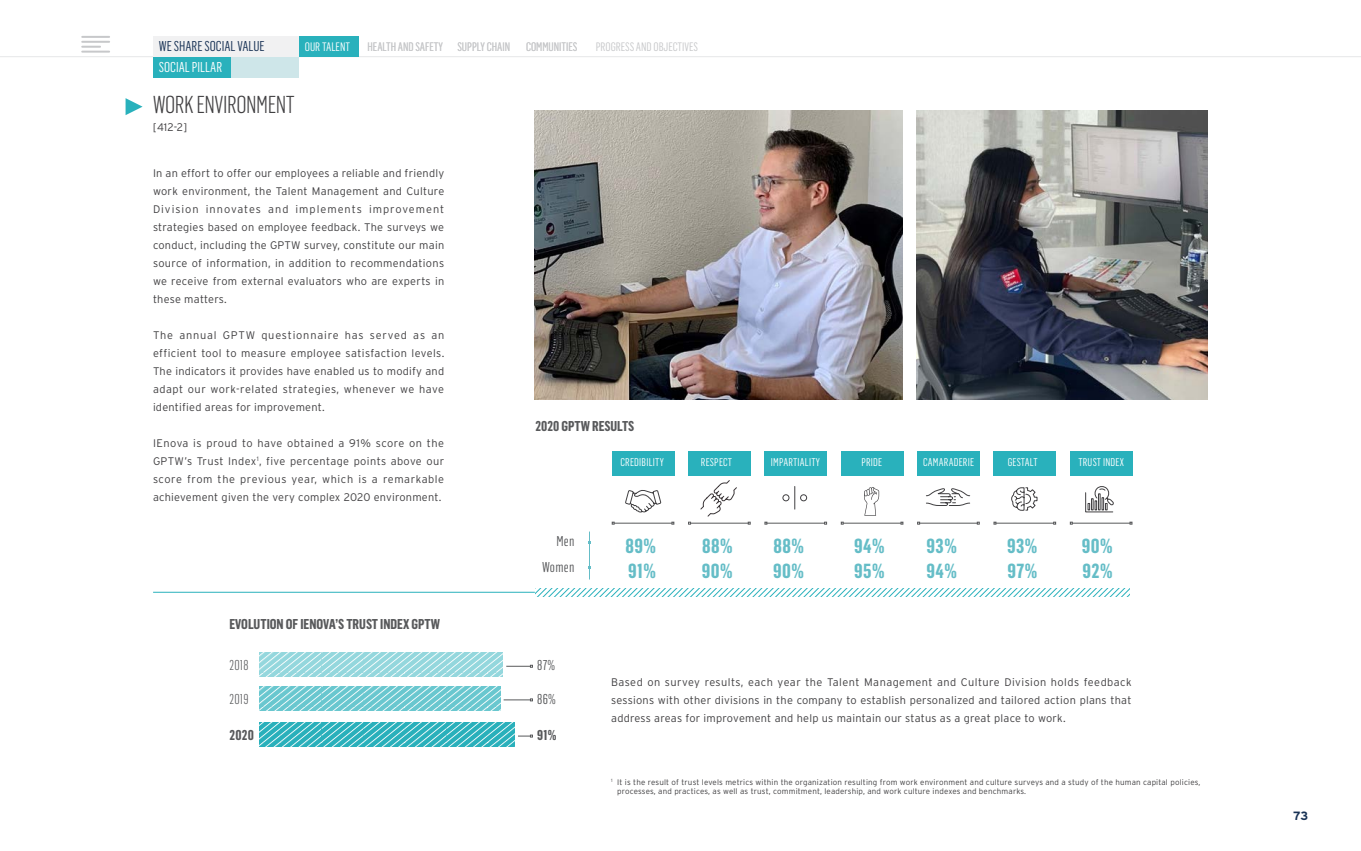
<style>
.page{position:relative;width:1361px;height:851px;background:#fff}
.page>*{position:absolute;margin:0;border:0;box-sizing:border-box;transform-origin:0 0}
.t1{font:300 24px "Flama Condensed";letter-spacing:-.02em;color:#414042}
.t2{font:700 20px "Flama Condensed";letter-spacing:.02em;color:#65bdc7}
.t3{font:700 14px "Flama Condensed";color:#58595b}
.t4{font:14px "Flama Condensed";color:#183255}
.t5{font:14px/25.8px "Flama Condensed";letter-spacing:.02em;color:#58595b;text-align:right}
.t6{font:14px "Flama Condensed";color:#fff}
.t7{font:300 14px "Flama Condensed";letter-spacing:.02em;color:#58595b}
.t8{font:12px "Flama Condensed";color:#c7c8ca}
.t9{font:12px "Flama Condensed";color:#fff}
.t10{font:12px "Myriad Pro";color:#000}
.t11{font:700 12px "Interstate";color:#183255}
.t12{font:300 11px/18px "Interstate";letter-spacing:.02em;color:#414042;text-align:justify}
.t13{font:11px "Flama Condensed";letter-spacing:.02em;color:#fff}
.t14{font:300 8px/9.6px "Interstate";letter-spacing:.02em;color:#414042}
</style>
<div class="page">
<img style="left:535px;top:110px;width:367px;height:290px">
<img style="left:916px;top:110px;width:292px;height:290px">
<svg style="left:260px;top:652px;width:243px;height:24px;fill:#94d7dd"></svg>
<svg style="left:260px;top:686px;width:240px;height:24px;fill:#69c7cf"></svg>
<svg style="left:260px;top:722px;width:254px;height:24px;fill:#29b0bb"></svg>
<svg style="left:506px;top:665px;width:27px;height:2px"></svg>
<svg style="left:503px;top:698px;width:30px;height:3px"></svg>
<svg style="left:518px;top:734px;width:15px;height:3px"></svg>
<hr style="left:614px;top:523px;width:58px;height:1px;background:#58595b">
<hr style="left:690px;top:523px;width:58px;height:1px;background:#58595b">
<hr style="left:767px;top:523px;width:57px;height:1px;background:#58595b">
<hr style="left:843px;top:523px;width:58px;height:1px;background:#58595b">
<hr style="left:919px;top:523px;width:58px;height:1px;background:#58595b">
<hr style="left:996px;top:523px;width:57px;height:1px;background:#58595b">
<hr style="left:1072px;top:523px;width:58px;height:1px;background:#58595b">
<div style="left:612px;top:451px;width:62px;height:24px;background:#29b1bc"></div>
<div style="left:688px;top:451px;width:62px;height:24px;background:#29b1bc"></div>
<div style="left:764px;top:451px;width:63px;height:24px;background:#29b1bc"></div>
<div style="left:841px;top:451px;width:62px;height:24px;background:#29b1bc"></div>
<div style="left:917px;top:451px;width:62px;height:24px;background:#29b1bc"></div>
<div style="left:993px;top:451px;width:63px;height:24px;background:#29b1bc"></div>
<div style="left:1070px;top:451px;width:62px;height:24px;background:#29b1bc"></div>
<svg style="left:625px;top:490px;width:36px;height:22px"></svg>
<hr style="left:589px;top:531px;width:1px;height:48px;background:#65bdc7">
<svg style="left:926px;top:488px;width:44px;height:18px"></svg>
<svg style="left:864px;top:487px;width:15px;height:28px"></svg>
<svg style="left:794px;top:486px;width:1px;height:23px"></svg>
<div style="left:782px;top:494px;width:7px;height:7px;border:1px solid #414042;border-radius:50%"></div>
<div style="left:800px;top:494px;width:7px;height:7px;border:1px solid #414042;border-radius:50%"></div>
<svg style="left:1011px;top:487px;width:27px;height:24px"></svg>
<svg style="left:1085px;top:486px;width:29px;height:26px"></svg>
<hr style="left:153px;top:591px;width:382px;height:1px;background:#29b1bc">
<svg style="left:535px;top:588px;width:594px;height:9px"></svg>
<svg style="left:700px;top:480px;width:37px;height:37px"></svg>
<svg style="left:126px;top:98px;width:17px;height:17px"></svg>
<hr style="left:0;top:56px;width:1361px;height:1px;background:#e6e7e8">
<div style="left:153px;top:36px;width:145px;height:21px;background:#f1f1f2"></div>
<div style="left:153px;top:57px;width:145px;height:21px;background:#cee6e9"></div>
<div style="left:153px;top:57px;width:78px;height:21px;background:#29b1bc"></div>
<hr style="left:82px;top:36px;width:27px;height:2px;background:#c7c8ca">
<hr style="left:82px;top:41px;width:27px;height:2px;background:#c7c8ca">
<hr style="left:82px;top:51px;width:27px;height:2px;background:#c7c8ca">
<svg style="left:82px;top:46px;width:18px;height:2px"></svg>
<div style="left:300px;top:36px;width:59px;height:21px;background:#29b1bc"></div>
<p class="t4" style="left:159px;top:38px;width:107px">WE SHARE SOCIAL VALUE</p>
<p class="t8" style="left:596px;top:39px;width:104px">PROGRESS AND OBJECTIVES</p>
<p class="t6" style="left:159px;top:59px;width:65px">SOCIAL PILLAR</p>
<p class="t9" style="left:305px;top:39px;width:47px">OUR TALENT</p>
<p class="t8" style="left:367px;top:39px;width:144px">HEALTH AND SAFETY SUPPLY CHAIN</p>
<p class="t8" style="left:526px;top:39px;width:53px">COMMUNITIES</p>
<h1 class="t1" style="left:153px;top:90px;width:143px">WORK ENVIRONMENT</h1>
<p class="t12" style="left:153px;top:118px;width:36px">[412-2]</p>
<p class="t12" style="left:153px;top:164px;width:293px">In an effort to offer our employees a reliable and friendly work environment, the Talent Management and Culture Division innovates and implements improvement strategies based on employee feedback. The surveys we conduct, including the GPTW survey, constitute our main source of information, in addition to recommendations we receive from external evaluators who are experts in these matters.</p>
<p class="t12" style="left:153px;top:326px;width:293px">The annual GPTW questionnaire has served as an efficient tool to measure employee satisfaction levels.<br>The indicators it provides have enabled us to modify and adapt our work-related strategies, whenever we have identified areas for improvement.</p>
<p class="t12" style="left:153px;top:434px;width:293px">IEnova is proud to have obtained a 91% score on the GPTW’s Trust Index<sup>1</sup>, five percentage points above our score from the previous year, which is a remarkable achievement given the very complex 2020 environment.</p>
<p class="t10" style="left:260px;top:610px;width:28px">gptw</p>
<p class="t3" style="left:229px;top:614px;width:212px">EVOLUTION OF IENOVA’S TRUST INDEX GPTW</p>
<p class="t7" style="left:229px;top:656px;width:21px">2018</p>
<p class="t7" style="left:229px;top:690px;width:21px">2019</p>
<p class="t3" style="left:229px;top:726px;width:26px">2020</p>
<p class="t3" style="left:535px;top:417px;width:100px">2020 GPTW RESULTS</p>
<p class="t13" style="left:620px;top:455px;width:45px">CREDIBILITY</p>
<p class="t13" style="left:701px;top:455px;width:33px">RESPECT</p>
<p class="t13" style="left:771px;top:455px;width:51px">IMPARTIALITY</p>
<p class="t13" style="left:861px;top:455px;width:22px">PRIDE</p>
<p class="t13" style="left:923px;top:455px;width:53px">CAMARADERIE</p>
<p class="t13" style="left:1007px;top:455px;width:32px">GESTALT</p>
<p class="t13" style="left:1078px;top:455px;width:47px">TRUST INDEX</p>
<p class="t5" style="left:542px;top:527px;width:34px">Men<br>Women</p>
<h2 class="t2" style="left:625px;top:533px;width:32px">89%</h2>
<h2 class="t2" style="left:702px;top:533px;width:32px">88%</h2>
<h2 class="t2" style="left:773px;top:533px;width:32px">88%</h2>
<h2 class="t2" style="left:854px;top:533px;width:32px">94%</h2>
<h2 class="t2" style="left:926px;top:533px;width:32px">93%</h2>
<h2 class="t2" style="left:1007px;top:533px;width:32px">93%</h2>
<h2 class="t2" style="left:1081px;top:533px;width:32px">90%</h2>
<h2 class="t2" style="left:628px;top:558px;width:29px">91%</h2>
<h2 class="t2" style="left:702px;top:558px;width:32px">90%</h2>
<h2 class="t2" style="left:773px;top:558px;width:32px">90%</h2>
<h2 class="t2" style="left:854px;top:558px;width:32px">95%</h2>
<h2 class="t2" style="left:926px;top:558px;width:32px">94%</h2>
<h2 class="t2" style="left:1007px;top:558px;width:31px">97%</h2>
<h2 class="t2" style="left:1082px;top:558px;width:31px">92%</h2>
<p class="t5" style="left:537px;top:651px;width:20px">87%</p>
<p class="t5" style="left:537px;top:685px;width:20px">86%</p>
<p class="t3" style="left:537px;top:726px;width:21px">91%</p>
<p class="t12" style="left:611px;top:672px;width:522px">Based on survey results, each year the Talent Management and Culture Division holds feedback sessions with other divisions in the company to establish personalized and tailored action plans that address areas for improvement and help us maintain our status as a great place to work.</p>
<p class="t14" style="left:617px;top:776px;width:585px;text-indent:-6px"><sup>1</sup> It is the result of trust levels metrics within the organization resulting from work environment and culture surveys and a study of the human capital policies, processes, and practices, as well as trust, commitment, leadership, and work culture indexes and benchmarks.</p>
<p class="t11" style="left:1293px;top:809px;width:16px">73</p>
</div>
